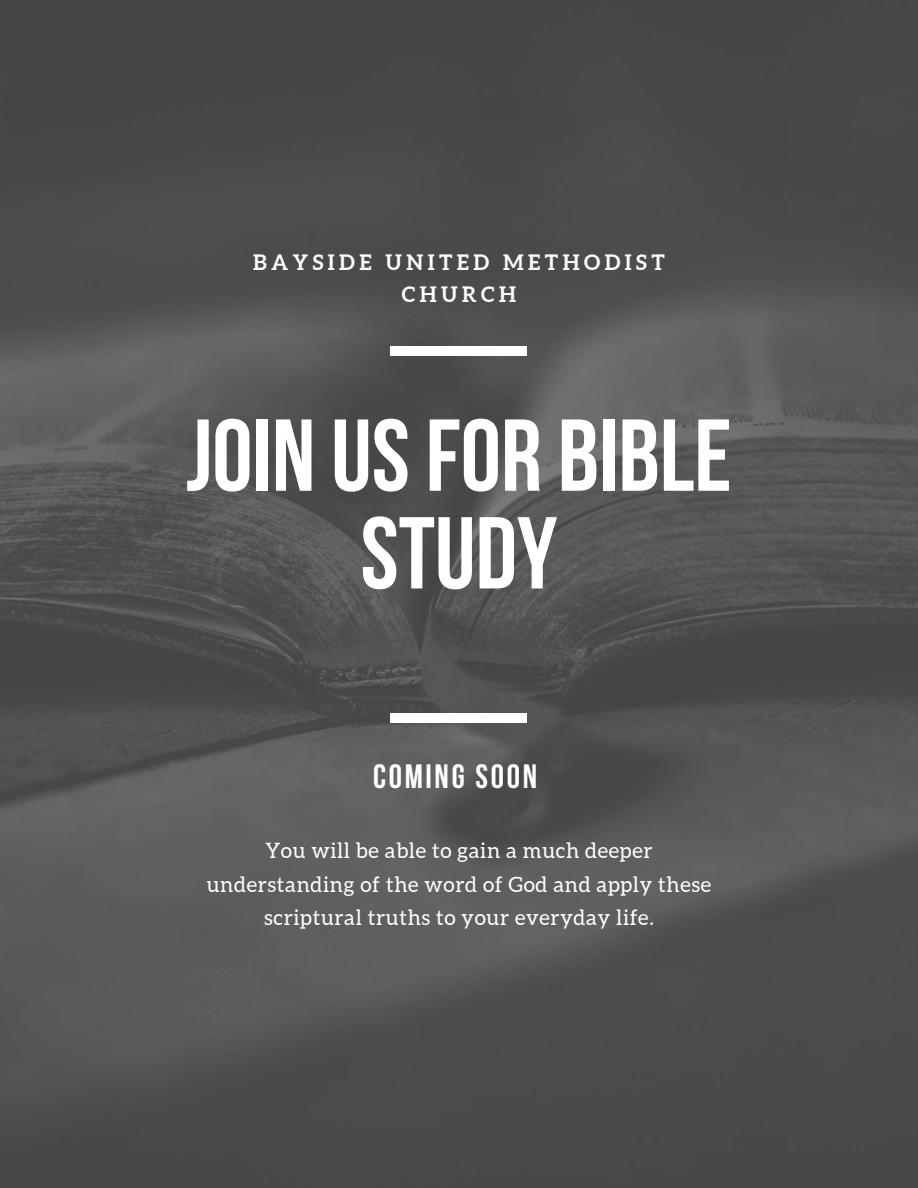
<style>
.page{position:relative;width:918px;height:1188px;background:#fff}
.page>*{position:absolute;margin:0;border:0;box-sizing:border-box;transform-origin:0 0}
.t1{font:700 101.85px/97.6px "Bebas Neue";color:#fff;text-align:center}
.t2{font:700 33.6px "Bebas Neue";letter-spacing:.08em;color:#fff}
.t3{font:21.15px/33.6px "Aleo";letter-spacing:.03em;color:#fff;text-align:center}
.t4{font:700 21.15px/32.1px "Aleo";letter-spacing:.21em;color:#fff;text-align:center}
</style>
<div class="page">
<img style="left:0;top:0;width:918px;height:1188px">
<div style="left:391px;top:346px;width:136px;height:9px;background:#fff"></div>
<div style="left:391px;top:713px;width:136px;height:10px;background:#fff"></div>
<p class="t4" style="left:253px;top:247px;width:413px">BAYSIDE UNITED METHODIST<br>CHURCH</p>
<h3 class="t1" style="left:186px;top:416px;width:547px">JOIN USFOR BIBLE<br>STUDY</h3>
<h1 class="t2" style="left:373px;top:763px;width:166px">COMING SOON</h1>
<p class="t3" style="left:207px;top:834px;width:506px">You will be able to gain a much deeper understanding of the word of God and apply these scriptural truths to your everyday life.</p>
</div>
